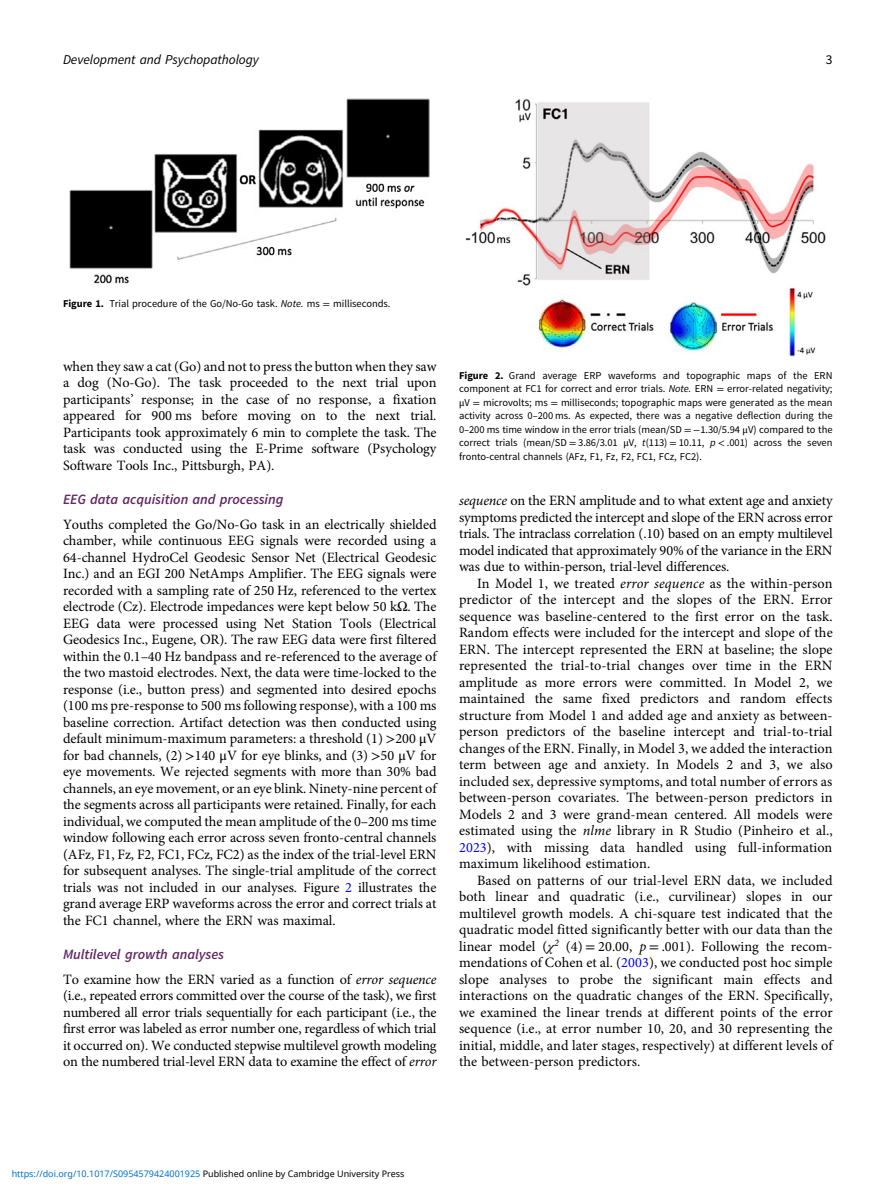
<style>
.page{position:relative;width:891px;height:1188px;background:#fff}
.page>*{position:absolute;margin:0;border:0;box-sizing:border-box;transform-origin:0 0}
.t1{font:14.25px/16.5px "Adv OT1 ef 757 c 0";color:#000;text-align:justify}
.t2{font:14.25px "Adv OT28 ad 7737.I";color:#612862}
.t3{font:13.5px "Adv O Tcabc 3928.I";color:#000}
.t4{font:13.5px "Adv OT0 e 40 dc 65";color:#000}
.t5{font:10.5px/13.5px "Adv OT0 e 40 dc 65";color:#000;text-align:justify}
.t6{font:9px "Noto Sans";color:#0172cf}
.s1{font-family:"Adv O Ta 42 dc 7 d 3.B"}
.s2{font-family:"Adv O Tcabc 3928.I"}
.s3{font-family:"Adv OT8608 a 8 d 1"}
.s4{font-style:inherit}
.s5{color:#00f}
.s6{font-family:"Adv OT7 d 6 df 7 ab.I"}
.s7{font-family:"Adv O Tdd 3 b 7348.I"}
.s8{color:#000}
</style>
<div class="page">
<img style="left:70px;top:99px;width:360px;height:185px">
<img style="left:466px;top:99px;width:360px;height:257px">
<p class="t3" style="left:63px;top:55px;width:197px">Development and Psychopathology</p>
<p class="t4" style="left:826px;top:55px;width:8px">3</p>
<p class="t5" style="left:63px;top:298px;width:329px"><span class="s1">Figure 1.</span> Trial procedure of the Go/No-Go task. <span class="s2">Note.</span> ms <span class="s3">=</span> milliseconds.</p>
<p class="t1" style="left:63px;top:359px;width:375px">when they saw a cat (Go) and not to press the button when they saw a dog (No-Go). The task proceeded to the next trial upon participants<span class="s4">’</span> response; in the case of no response, a fixation appeared for 900 ms before moving on to the next trial.<br>Participants took approximately 6 min to complete the task. The task was conducted using the E-Prime software (Psychology Software Tools Inc., Pittsburgh, PA).</p>
<p class="t2" style="left:63px;top:494px;width:222px">EEG data acquisition and processing</p>
<p class="t1" style="left:63px;top:517px;width:375px">Youths completed the Go/No-Go task in an electrically shielded chamber, while continuous EEG signals were recorded using a 64-channel HydroCel Geodesic Sensor Net (Electrical Geodesic Inc.) and an EGI 200 NetAmps Amplifier. The EEG signals were recorded with a sampling rate of 250 Hz, referenced to the vertex electrode (Cz). Electrode impedances were kept below 50 k<span class="s3">Ω</span>. The EEG data were processed using Net Station Tools (Electrical Geodesics Inc., Eugene, OR). The raw EEG data were first filtered within the 0.1<span class="s4">–</span>40 Hz bandpass and re-referenced to the average of the two mastoid electrodes. Next, the data were time-locked to the response (i.e., button press) and segmented into desired epochs (100 ms pre-response to 500 ms following response), with a 100 ms baseline correction. Artifact detection was then conducted using default minimum-maximum parameters: a threshold (1) <span class="s3">&gt;</span>200 <span class="s3">μ</span>V for bad channels, (2) <span class="s3">&gt;</span>140 <span class="s3">μ</span>V for eye blinks, and (3) <span class="s3">&gt;</span>50 <span class="s3">μ</span>V for eye movements. We rejected segments with more than 30% bad channels, an eye movement, or an eye blink. Ninety-nine percent of the segments across all participants were retained. Finally, for each individual, we computed the mean amplitude of the 0<span class="s4">–</span>200 ms time window following each error across seven fronto-central channels (AFz, F1, Fz, F2, FC1, FCz, FC2) as the index of the trial-level ERN for subsequent analyses. The single-trial amplitude of the correct trials was not included in our analyses. Figure <span class="s5">2</span> illustrates the grand average ERP waveforms across the error and correct trials at the FC1 channel, where the ERN was maximal.</p>
<p class="t2" style="left:63px;top:949px;width:162px">Multilevel growth analyses</p>
<p class="t1" style="left:63px;top:972px;width:375px">To examine how the ERN varied as a function of <span class="s6">error sequence </span>(i.e., repeated errors committed over the course of the task), we first numbered all error trials sequentially for each participant (i.e., the first error was labeled as error number one, regardless of which trial it occurred on). We conducted stepwise multilevel growth modeling on the numbered trial-level ERN data to examine the effect of <span class="s6">error</span></p>
<p class="t5" style="left:459px;top:370px;width:375px"><span class="s1">Figure 2.</span> Grand average ERP waveforms and topographic maps of the ERN component at FC1 for correct and error trials. <span class="s2">Note.</span> ERN <span class="s3">=</span> error-related negativity; <span class="s3">μ</span>V <span class="s3">=</span> microvolts; ms <span class="s3">=</span> milliseconds; topographic maps were generated as the mean activity across 0<span class="s4">–</span>200 ms. As expected, there was a negative deflection during the 0<span class="s4">–</span>200 ms time window in the error trials (mean/SD <span class="s3">=</span> <span class="s3">−</span>1.30/5.94 <span class="s3">μ</span>V) compared to the correct trials (mean/SD <span class="s3">=</span> 3.86/3.01 <span class="s3">μ</span>V, <span class="s2">t</span>(113) <span class="s3">=</span> 10.11, <span class="s2">p</span> <span class="s3">&lt;</span> .001) across the seven fronto-central channels (AFz, F1, Fz, F2, FC1, FCz, FC2).</p>
<p class="t1" style="left:459px;top:494px;width:375px"><span class="s6">sequence</span> on the ERN amplitude and to what extent age and anxiety symptoms predicted the intercept and slope of the ERN across error trials. The intraclass correlation (.10) based on an empty multilevel model indicated that approximately 90% of the variance in the ERN was due to within-person, trial-level differences.</p>
<p class="t1" style="left:459px;top:576px;width:375px;text-indent:18px">In Model 1, we treated <span class="s6">error sequence</span> as the within-person predictor of the intercept and the slopes of the ERN. Error sequence was baseline-centered to the first error on the task.<br>Random effects were included for the intercept and slope of the ERN. The intercept represented the ERN at baseline; the slope represented the trial-to-trial changes over time in the ERN amplitude as more errors were committed. In Model 2, we maintained the same fixed predictors and random effects structure from Model 1 and added age and anxiety as between&shy;person predictors of the baseline intercept and trial-to-trial changes of the ERN. Finally, in Model 3, we added the interaction term between age and anxiety. In Models 2 and 3, we also included sex, depressive symptoms, and total number of errors as between-person covariates. The between-person predictors in Models 2 and 3 were grand-mean centered. All models were estimated using the <span class="s6">nlme</span> library in R Studio (Pinheiro et al., <span class="s5">2023</span>), with missing data handled using full-information maximum likelihood estimation.</p>
<p class="t1" style="left:459px;top:873px;width:375px;text-indent:18px">Based on patterns of our trial-level ERN data, we included both linear and quadratic (i.e., curvilinear) slopes in our multilevel growth models. A chi-square test indicated that the quadratic model fitted significantly better with our data than the linear model (<span class="s7">χ</span><sup>2</sup> (4) <span class="s3">=</span> 20.00, <span class="s6">p</span> <span class="s3">=</span> .001). Following the recom&shy;mendations of Cohen et al. (<span class="s5">2003</span>), we conducted post hoc simple slope analyses to probe the significant main effects and interactions on the quadratic changes of the ERN. Specifically, we examined the linear trends at different points of the error sequence (i.e., at error number 10, 20, and 30 representing the initial, middle, and later stages, respectively) at different levels of the between-person predictors.</p>
<p class="t6" style="left:12px;top:1168px;width:394px">https://doi.org/10.1017/S0954579424001925 <span class="s8">Published online by Cambridge University Press</span></p>
</div>
